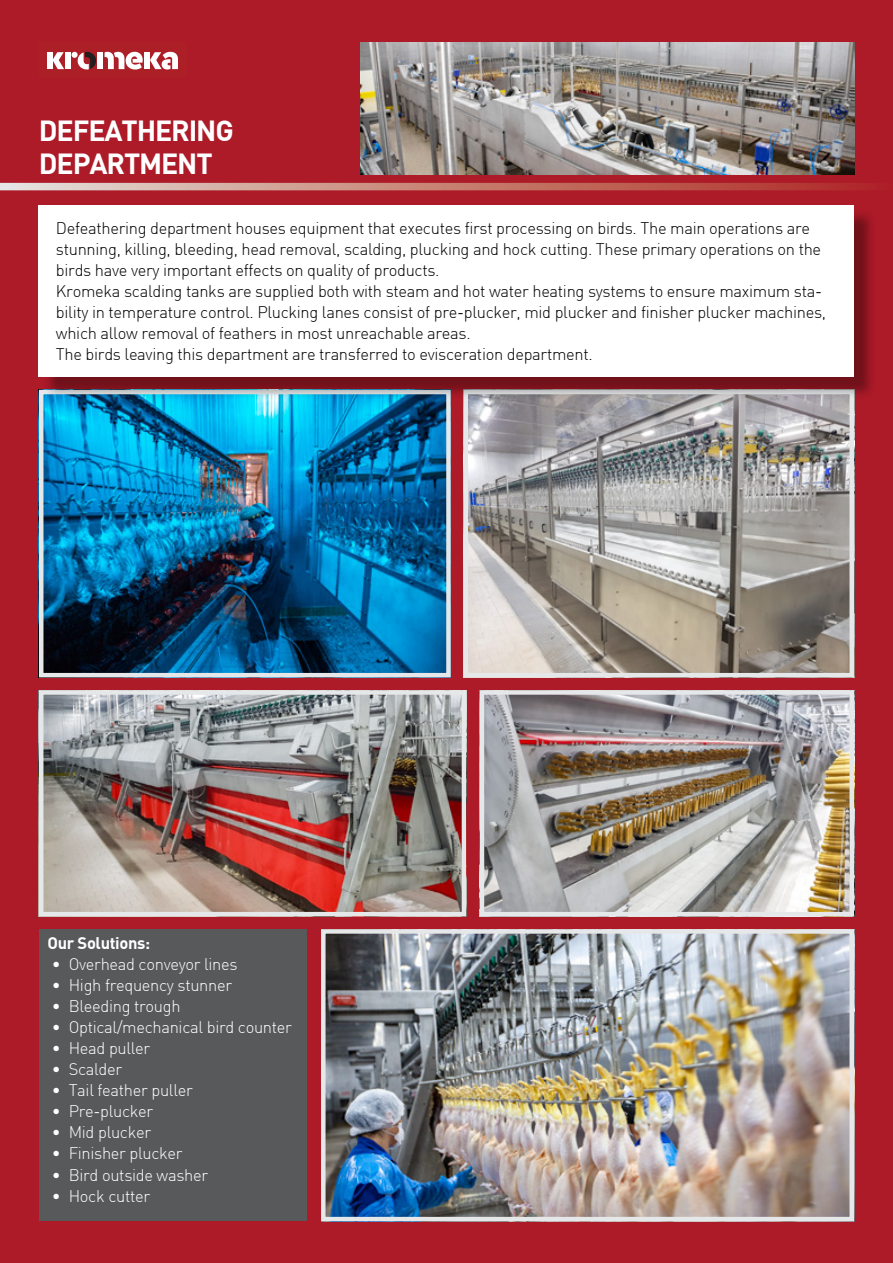
<style>
.page{position:relative;width:893px;height:1263px;background:#ad1a28}
.page>*{position:absolute;margin:0;border:0;box-sizing:border-box;transform-origin:0 0}
.t1{font:700 28.5px/33px "DIN";letter-spacing:-.04em;color:#fff}
.t2{font:300 16.5px/21px "DIN";letter-spacing:-.02em;color:#000}
.t3{font:300 16.5px "DIN";letter-spacing:-.02em;color:#fff}
.t4{font:700 16.5px "DIN";letter-spacing:-.02em;color:#fff}
</style>
<div class="page">
<img style="left:44px;top:695px;width:417px;height:216px">
<div style="left:39px;top:690px;width:427px;height:226px;border:4px solid #e6e7e8"></div>
<img style="left:485px;top:695px;width:364px;height:216px">
<div style="left:480px;top:690px;width:374px;height:226px;border:4px solid #e6e7e8"></div>
<img style="left:326px;top:934px;width:523px;height:282px">
<div style="left:321px;top:929px;width:533px;height:292px;border:4px solid #e6e7e8"></div>
<div style="left:39px;top:929px;width:267px;height:291px;background:#58595b"></div>
<div style="left:39px;top:43px;width:147px;height:34px;background:#ad1f27"></div>
<div style="left:47px;top:52px;width:5px;height:17px;background:#fff"></div>
<div style="left:144px;top:52px;width:6px;height:17px;background:#fff"></div>
<svg style="left:105px;top:51px;width:38px;height:19px"></svg>
<svg style="left:53px;top:52px;width:11px;height:17px"></svg>
<div style="left:65px;top:52px;width:6px;height:17px;background:#fff"></div>
<div style="left:98px;top:52px;width:5px;height:17px;background:#fff"></div>
<svg style="left:150px;top:51px;width:28px;height:19px"></svg>
<svg style="left:72px;top:51px;width:25px;height:19px"></svg>
<img style="left:361px;top:43px;width:493px;height:131px">
<svg style="left:0;top:183px;width:869px;height:7px"></svg>
<img style="left:44px;top:399px;width:402px;height:273px">
<div style="left:39px;top:390px;width:412px;height:287px;border:4px solid #e6e7e8"></div>
<img style="left:468px;top:399px;width:381px;height:273px">
<div style="left:463px;top:390px;width:391px;height:287px;border:4px solid #e6e7e8"></div>
<div style="left:43px;top:209px;width:833px;height:190px;background:#000;opacity:.35"></div>
<div style="left:39px;top:205px;width:815px;height:172px;background:#fff"></div>
<h1 class="t1" style="left:39px;top:113px;width:196px">DEFEATHERING<br>DEPARTMENT</h1>
<p class="t2" style="left:56px;top:217px;width:772px">Defeathering department houses equipment that executes first processing on birds. The main operations are stunning, killing, bleeding, head removal, scalding, plucking and hock cutting. These primary operations on the birds have very important effects on quality of products.<br>Kromeka scalding tanks are supplied both with steam and hot water heating systems to ensure maximum sta&shy;bility in temperature control. Plucking lanes consist of pre-plucker, mid plucker and finisher plucker machines, which allow removal of feathers in most unreachable areas.<br>The birds leaving this department are transferred to evisceration department.</p>
<p class="t4" style="left:47px;top:933px;width:104px">Our Solutions:</p>
<p class="t3" style="left:52px;top:954px;width:187px">• Overhead conveyor lines</p>
<p class="t3" style="left:52px;top:975px;width:182px">• High frequency stunner</p>
<p class="t3" style="left:52px;top:996px;width:130px">• Bleeding trough</p>
<p class="t3" style="left:52px;top:1017px;width:242px">• Optical/mechanical bird counter</p>
<p class="t3" style="left:52px;top:1038px;width:100px">• Head puller</p>
<p class="t3" style="left:52px;top:1059px;width:72px">• Scalder</p>
<p class="t3" style="left:52px;top:1080px;width:143px">• Tail feather puller</p>
<p class="t3" style="left:52px;top:1101px;width:103px">• Pre-plucker</p>
<p class="t3" style="left:52px;top:1122px;width:101px">• Mid plucker</p>
<p class="t3" style="left:52px;top:1143px;width:132px">• Finisher plucker</p>
<p class="t3" style="left:52px;top:1164px;width:158px">• Bird outside washer</p>
<p class="t3" style="left:52px;top:1185px;width:100px">• Hock cutter</p>
</div>
